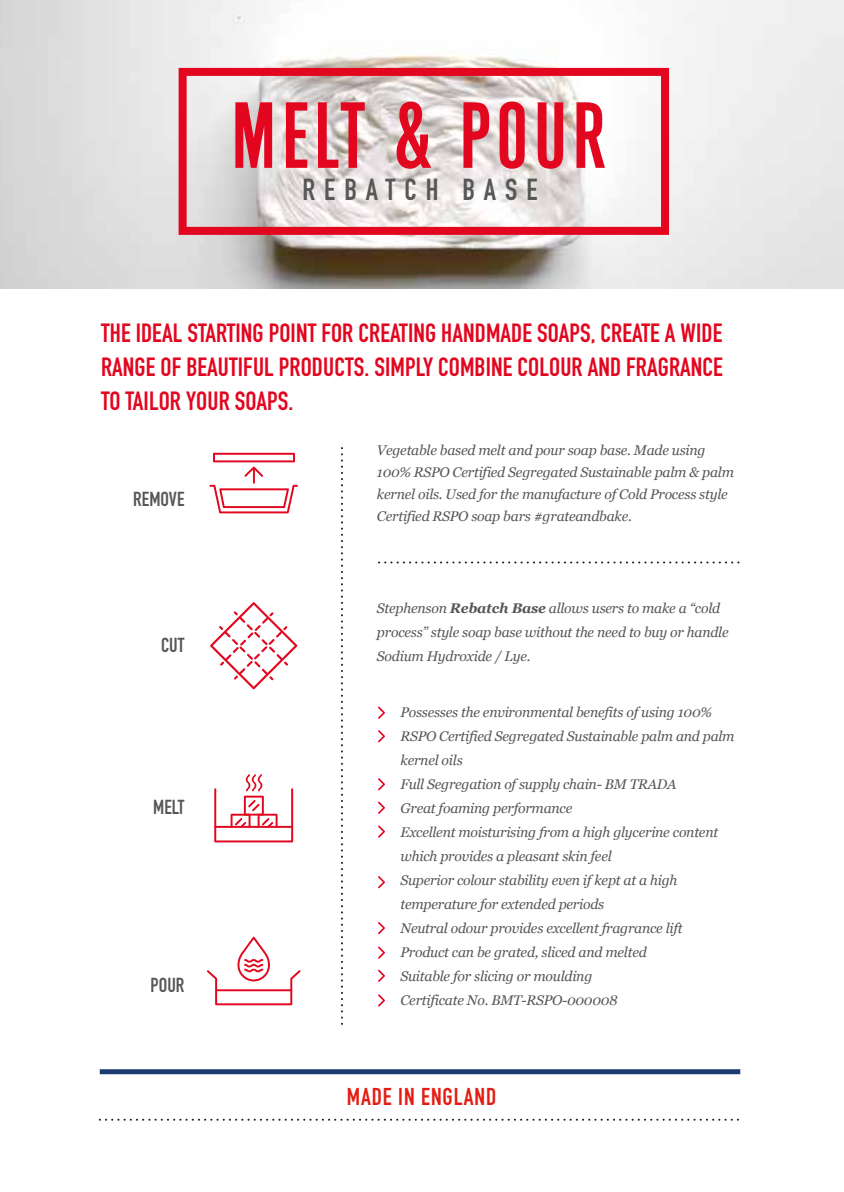
<style>
.page{position:relative;width:844px;height:1192px;background:#fff}
.page>*{position:absolute;margin:0;border:0;box-sizing:border-box;transform-origin:0 0}
.t1{font:90px "Cg Alpin Gth No 1";letter-spacing:.06em;color:#e2061f}
.t2{font:30px "DIN Engschrift Alternate";letter-spacing:.3em;color:#575756}
.t3{font:26px/34px "DIN Engschrift Alternate";letter-spacing:.005em;color:#e2061f;text-align:justify}
.t4{font:24px "DIN Engschrift";letter-spacing:.04em;color:#e41d13}
.t5{font:20px "DIN Engschrift Alternate";letter-spacing:.005em;color:#575756}
.t6{font:italic 14px/24px "Georgia";letter-spacing:-.015em;color:#575756}
.s1{font-weight:700}
</style>
<div class="page">
<img style="left:0;top:0;width:843px;height:289px">
<div style="left:100px;top:1069px;width:640px;height:5px;background:#1c3b71"></div>
<svg style="left:100px;top:1119px;width:639px;height:2px"></svg>
<svg style="left:341px;top:448px;width:2px;height:577px"></svg>
<svg style="left:178px;top:68px;width:491px;height:167px"></svg>
<svg style="left:378px;top:707px;width:7px;height:12px"></svg>
<svg style="left:378px;top:730px;width:7px;height:12px"></svg>
<svg style="left:210px;top:602px;width:87px;height:87px"></svg>
<svg style="left:214px;top:774px;width:79px;height:68px"></svg>
<hr style="left:214px;top:826px;width:79px;height:2px;background:#e2061f">
<svg style="left:207px;top:937px;width:93px;height:68px"></svg>
<svg style="left:209px;top:453px;width:89px;height:60px"></svg>
<svg style="left:378px;top:561px;width:360px;height:2px"></svg>
<svg style="left:378px;top:778px;width:7px;height:12px"></svg>
<svg style="left:378px;top:922px;width:7px;height:12px"></svg>
<svg style="left:378px;top:802px;width:7px;height:12px"></svg>
<svg style="left:378px;top:876px;width:7px;height:12px"></svg>
<svg style="left:378px;top:825px;width:7px;height:13px"></svg>
<svg style="left:378px;top:947px;width:7px;height:12px"></svg>
<svg style="left:378px;top:970px;width:7px;height:12px"></svg>
<svg style="left:378px;top:994px;width:7px;height:13px"></svg>
<h1 class="t1" style="left:231px;top:82px;width:375px">MELT &amp; POUR</h1>
<h2 class="t2" style="left:302px;top:172px;width:236px">REBATCH BASE</h2>
<h3 class="t3" style="left:101px;top:316px;width:623px">THE IDEAL STARTING POINT FOR CREATING HANDMADE SOAPS, CREATE A WIDE RANGE OF BEAUTIFUL PRODUCTS. SIMPLY COMBINE COLOUR AND FRAGRANCE TO TAILOR YOUR SOAPS.</h3>
<h3 class="t5" style="left:133px;top:487px;width:53px">REMOVE</h3>
<h3 class="t5" style="left:161px;top:634px;width:25px">CUT</h3>
<h3 class="t5" style="left:153px;top:795px;width:33px">MELT</h3>
<h3 class="t5" style="left:150px;top:973px;width:35px">POUR</h3>
<p class="t6" style="left:377px;top:439px;width:358px;line-height:22px">Vegetable based melt and pour soap base. Made using 100% RSPO Certified Segregated Sustainable palm &amp; palm kernel oils. Used for the manufacture of Cold Process style Certified RSPO soap bars #grateandbake.</p>
<p class="t6" style="left:377px;top:596px;width:353px">Stephenson <span class="s1">Rebatch Base</span> allows users to make a “cold process” style soap base without the need to buy or handle<br>Sodium Hydroxide / Lye.</p>
<p class="t6" style="left:400px;top:700px;width:335px">Possesses the environmental benefits of using 100% RSPO Certified Segregated Sustainable palm and palm kernel oils<br>Full Segregation of supply chain- BM TRADA<br>Great foaming performance<br>Excellent moisturising from a high glycerine content which provides a pleasant skin feel<br>Superior colour stability even if kept at a high temperature for extended periods<br>Neutral odour provides excellent fragrance lift Product can be grated, sliced and melted<br>Suitable for slicing or moulding<br>Certificate No. BMT-RSPO-000008</p>
<h3 class="t4" style="left:346px;top:1083px;width:151px">MADE IN ENGLAND</h3>
</div>
